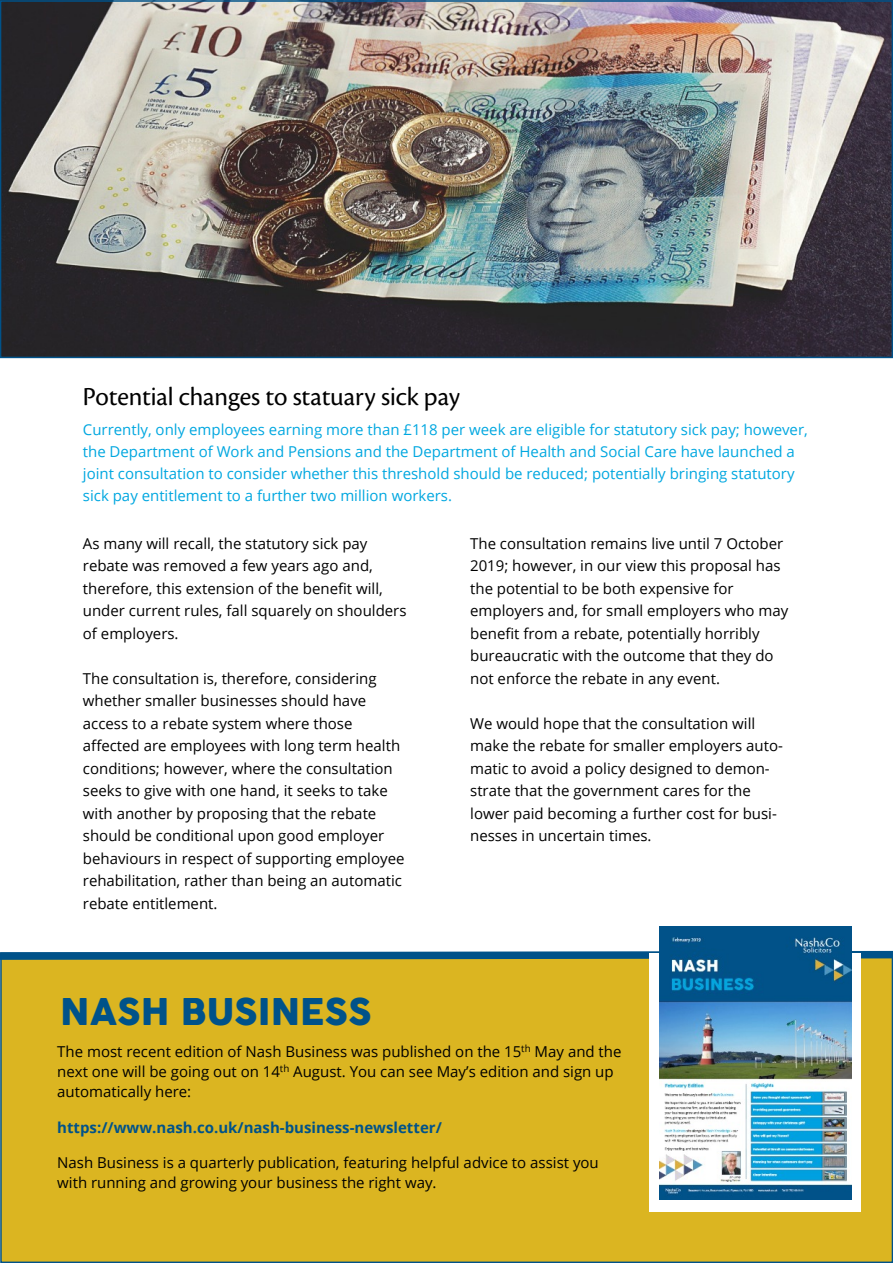
<style>
.page{position:relative;width:893px;height:1263px;background:#fff}
.page>*{position:absolute;margin:0;border:0;box-sizing:border-box;transform-origin:0 0}
.t1{font:36px "Cocogoose";color:#005289}
.t2{font:27px "Cronos Pro Subh";letter-spacing:-.005em;color:#000}
.t3{font:15px/22.5px "Open Sans";color:#000}
.t4{font:15px/22px "Open Sans";color:#00a7e0}
.t5{font:700 15px "Open Sans";color:#005289}
</style>
<div class="page">
<img style="left:3px;top:3px;width:887px;height:352px">
<div style="left:0;top:0;width:893px;height:358px;border:2px solid #005289"></div>
<div style="left:0;top:952px;width:893px;height:311px;background:#dbb521;border:2px solid #005289"></div>
<svg style="left:0;top:947px;width:893px;height:16px"></svg>
<div style="left:649px;top:953px;width:211px;height:258px;background:#fff"></div>
<img style="left:660px;top:927px;width:191px;height:273px">
<h2 class="t2" style="left:83px;top:383px;width:379px">Potential changes to statuary sick pay</h2>
<p class="t4" style="left:83px;top:420px;width:726px">Currently, only employees earning more than £118 per week are eligible for statutory sick pay; however, the Department of Work and Pensions and the Department of Health and Social Care have launched a joint consultation to consider whether this threshold should be reduced; potentially bringing statutory sick pay entitlement to a further two million workers.</p>
<p class="t3" style="left:83px;top:533px;width:325px">As many will recall, the statutory sick pay rebate was removed a few years ago and, therefore, this extension of the benefit will, under current rules, fall squarely on shoulders of employers.</p>
<p class="t3" style="left:83px;top:668px;width:323px">The consultation is, therefore, considering whether smaller businesses should have access to a rebate system where those affected are employees with long term health conditions; however, where the consultation seeks to give with one hand, it seeks to take with another by proposing that the rebate should be conditional upon good employer behaviours in respect of supporting employee rehabilitation, rather than being an automatic rebate entitlement.</p>
<p class="t3" style="left:470px;top:533px;width:320px">The consultation remains live until 7 October 2019; however, in our view this proposal has the potential to be both expensive for employers and, for small employers who may benefit from a rebate, potentially horribly bureaucratic with the outcome that they do not enforce the rebate in any event.</p>
<p class="t3" style="left:470px;top:713px;width:314px">We would hope that the consultation will make the rebate for smaller employers auto&shy;matic to avoid a policy designed to demon&shy;strate that the government cares for the lower paid becoming a further cost for busi&shy;nesses in uncertain times.</p>
<h1 class="t1" style="left:60px;top:995px;width:313px">NASH BUSINESS</h1>
<p class="t3" style="left:57px;top:1043px;width:566px;line-height:20.2px">The most recent edition of Nash Business was published on the 15<sup>th</sup> May and the next one will be going out on 14<sup>th</sup> August. You can see May’s edition and sign up automatically here:</p>
<p class="t5" style="left:57px;top:1121px;width:386px">https://www.nash.co.uk/nash-business-newsletter/</p>
<p class="t3" style="left:57px;top:1154px;width:543px;line-height:20.2px">Nash Business is a quarterly publication, featuring helpful advice to assist you with running and growing your business the right way.</p>
</div>
